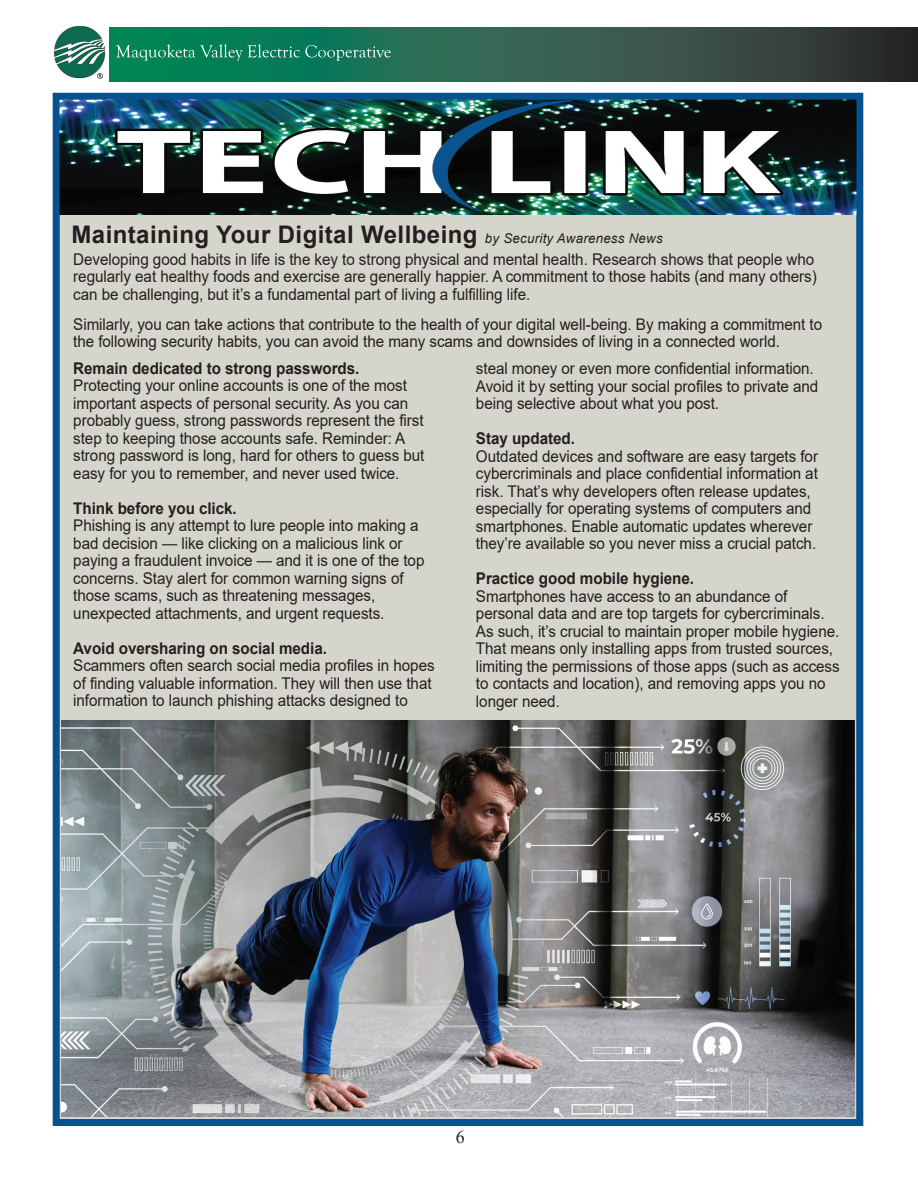
<style>
.page{position:relative;width:918px;height:1188px;background:#fff}
.page>*{position:absolute;margin:0;border:0;box-sizing:border-box;transform-origin:0 0}
.t1{font:700 24.3px "Arial";letter-spacing:.015em;color:#231f20}
.t2{font:18px "Times New Roman";color:#231f20}
.t3{font:16.2px/17.5px "Arial";letter-spacing:-.005em;color:#231f20;scale:.94 1}
.s1{font-weight:400;font-style:italic;font-size:13.5px}
.s2{font-weight:700}
</style>
<div class="page">
<svg style="left:110px;top:27px;width:808px;height:54px;background:#285d4b"></svg>
<svg style="left:116px;top:44px;width:275px;height:17px;background:#298e6d"></svg>
<img style="left:54px;top:27px;width:52px;height:52px">
<div style="left:56px;top:96px;width:804px;height:1027px;background:#d6d5cc"></div>
<img style="left:61px;top:101px;width:794px;height:114px">
<div style="left:53px;top:93px;width:810px;height:1033px;border:7px solid #07528e"></div>
<img style="left:58px;top:720px;width:797px;height:397px">
<p class="t1" style="left:72px;top:217px;width:593px">Maintaining Your Digital Wellbeing <span class="s1">by Security Awareness News</span></p>
<p class="t3" style="left:73px;top:250px;width:793px">Developing good habits in life is the key to strong physical and mental health. Research shows that people who regularly eat healthy foods and exercise are generally happier. A commitment to those habits (and many others) can be challenging, but it’s a fundamental part of living a fulfilling life.</p>
<p class="t3" style="left:73px;top:315px;width:798px">Similarly, you can take actions that contribute to the health of your digital well-being. By making a commitment to the following security habits, you can avoid the many scams and downsides of living in a connected world.</p>
<p class="t3" style="left:73px;top:359px;width:375px"><span class="s2">Remain dedicated to strong passwords.<br></span>Protecting your online accounts is one of the most important aspects of personal security. As you can probably guess, strong passwords represent the first step to keeping those accounts safe. Reminder: A strong password is long, hard for others to guess but easy for you to remember, and never used twice.</p>
<p class="t3" style="left:73px;top:499px;width:375px"><span class="s2">Think before you click.<br></span>Phishing is any attempt to lure people into making a bad decision — like clicking on a malicious link or paying a fraudulent invoice — and it is one of the top concerns. Stay alert for common warning signs of those scams, such as threatening messages, unexpected attachments, and urgent requests.</p>
<p class="t3" style="left:73px;top:639px;width:386px"><span class="s2">Avoid oversharing on social media.<br></span>Scammers often search social media profiles in hopes of finding valuable information. They will then use that information to launch phishing attacks designed to</p>
<p class="t3" style="left:476px;top:359px;width:366px">steal money or even more confidential information.<br>Avoid it by setting your social profiles to private and being selective about what you post.</p>
<p class="t3" style="left:476px;top:429px;width:365px"><span class="s2">Stay updated.<br></span>Outdated devices and software are easy targets for cybercriminals and place confidential information at risk. That’s why developers often release updates, especially for operating systems of computers and smartphones. Enable automatic updates wherever they’re available so you never miss a crucial patch.</p>
<p class="t3" style="left:476px;top:570px;width:389px"><span class="s2">Practice good mobile hygiene.<br></span>Smartphones have access to an abundance of personal data and are top targets for cybercriminals.<br>As such, it’s crucial to maintain proper mobile hygiene.<br>That means only installing apps from trusted sources, limiting the permissions of those apps (such as access to contacts and location), and removing apps you no longer need.</p>
<p class="t2" style="left:456px;top:1124px;width:10px">6</p>
</div>
